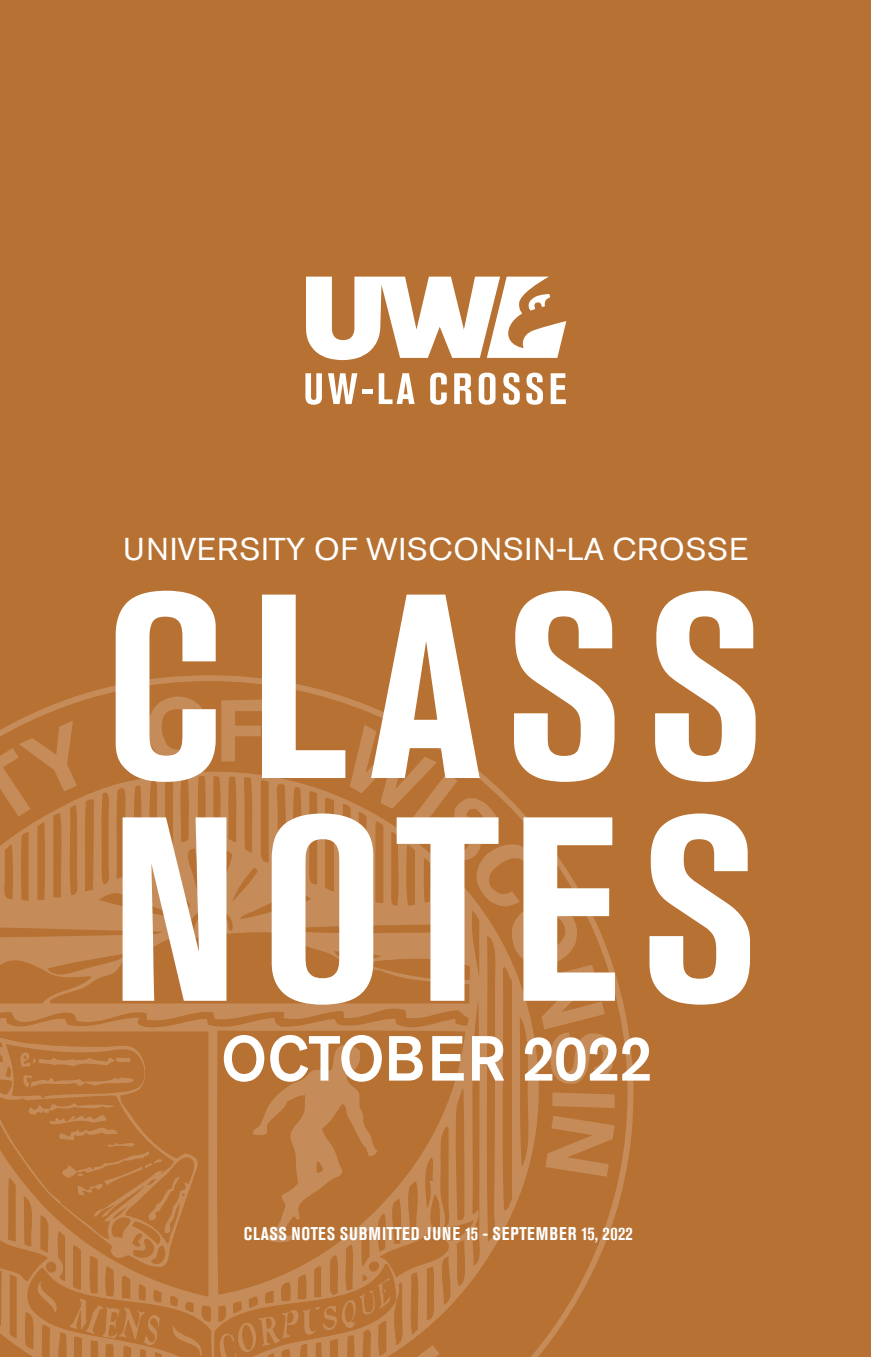
<style>
.page{position:relative;width:871px;height:1357px;background:#b77132}
.page>*{position:absolute;margin:0;border:0;box-sizing:border-box;transform-origin:0 0}
.t1{font:700 condensed 259.65px/222.8px "Akzidenz Grotesk Std";letter-spacing:.085em;color:#fff}
.t2{font:500 63px "Akzidenz Grotesk Std";letter-spacing:-.02em;color:#fff;scale:.95 1}
.t3{font:31.5px "Akzidenz Grotesk Std";letter-spacing:.025em;color:#fff}
.t4{font:700 condensed 18.45px "Akzidenz Grotesk Std";letter-spacing:.045em;color:#fff}
</style>
<div class="page">
<svg style="left:17px;top:675px;width:616px;height:679px"></svg>
<svg style="left:0;top:767px;width:540px;height:590px"></svg>
<svg style="left:0;top:1035px;width:199px;height:234px"></svg>
<svg style="left:0;top:721px;width:77px;height:95px"></svg>
<svg style="left:148px;top:696px;width:60px;height:65px"></svg>
<svg style="left:221px;top:699px;width:394px;height:545px"></svg>
<svg style="left:69px;top:1298px;width:91px;height:48px"></svg>
<svg style="left:171px;top:1325px;width:32px;height:31px"></svg>
<svg style="left:29px;top:1280px;width:34px;height:33px"></svg>
<svg style="left:218px;top:1277px;width:252px;height:80px"></svg>
<svg style="left:305px;top:373px;width:17px;height:32px"></svg>
<svg style="left:328px;top:373px;width:29px;height:31px"></svg>
<hr style="left:362px;top:389px;width:10px;height:4px;background:#fff">
<svg style="left:379px;top:373px;width:35px;height:31px"></svg>
<svg style="left:430px;top:373px;width:17px;height:32px"></svg>
<svg style="left:454px;top:373px;width:18px;height:31px"></svg>
<svg style="left:479px;top:373px;width:16px;height:32px"></svg>
<svg style="left:503px;top:373px;width:17px;height:32px"></svg>
<svg style="left:526px;top:373px;width:17px;height:32px"></svg>
<svg style="left:551px;top:373px;width:15px;height:31px"></svg>
<svg style="left:306px;top:277px;width:260px;height:83px"></svg>
<h3 class="t3" style="left:123px;top:530px;width:626px">UNIVERSITY OF WISCONSIN-LA CROSSE</h3>
<h1 class="t1" style="left:104px;top:576px;width:661px">CLASS<br>NOTES</h1>
<h2 class="t2" style="left:221px;top:1020px;width:456px">OCTOBER 2022</h2>
<p class="t4" style="left:244px;top:1222px;width:390px">CLASS NOTES SUBMITTED JUNE 15 - SEPTEMBER 15, 2022</p>
</div>
